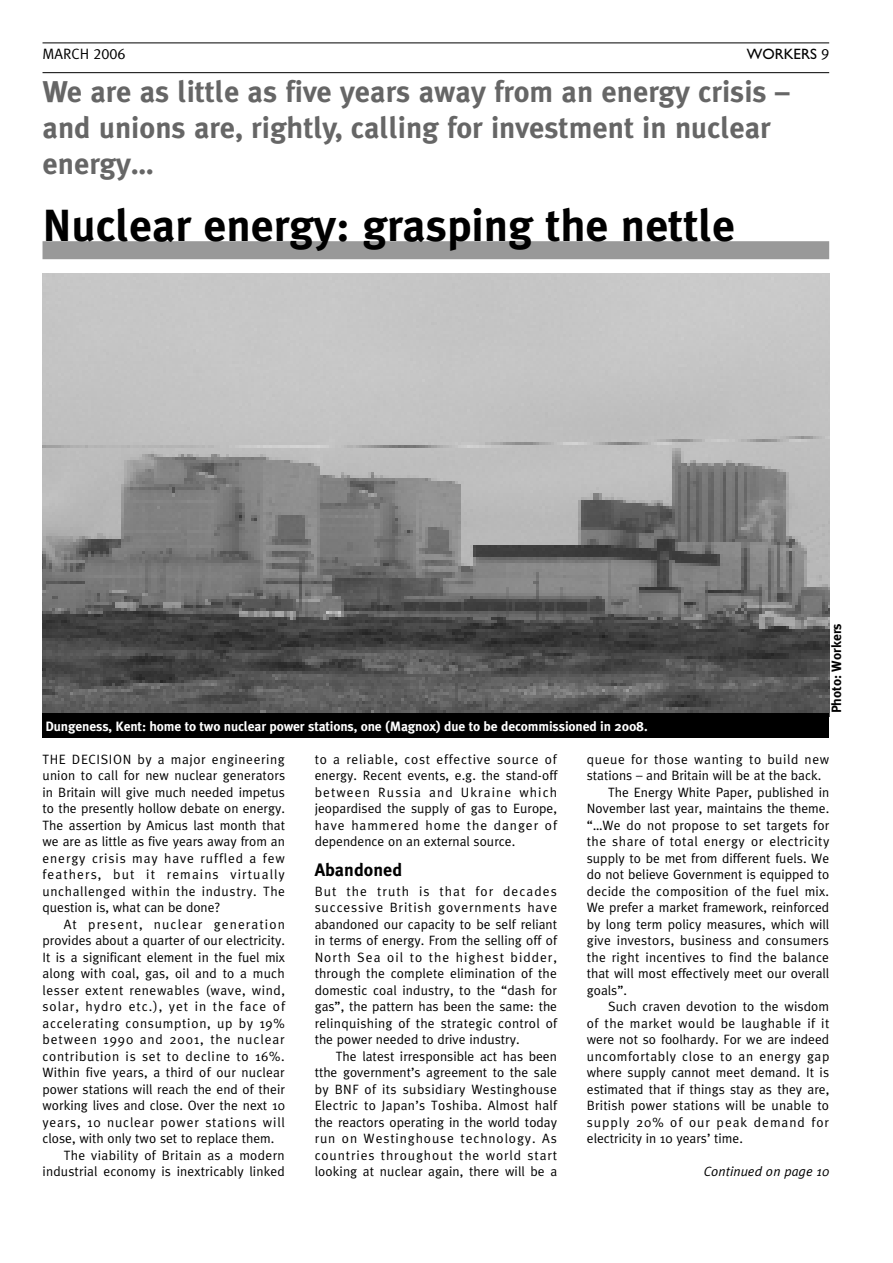
<style>
.page{position:relative;width:893px;height:1263px;background:#fff}
.page>*{position:absolute;margin:0;border:0;box-sizing:border-box;transform-origin:0 0}
.t1{font:700 45px "Meta Plus";color:#000}
.t2{font:700 30px/36px "Meta Plus";color:#666}
.t3{font:700 18px "Meta Plus";color:#000}
.t4{font:15px "Meta Plus Normal Caps";color:#000}
.t5{font:15px "Gill Sans";color:#000}
.t6{font:13.5px/16.5px "Meta Plus";letter-spacing:.01em;color:#000;text-align:justify}
.t7{font:13.5px "Meta Plus";letter-spacing:.07em;color:#000}
.t8{font:700 13.5px "Meta Plus";letter-spacing:-.01em;color:#fff}
.t9{font:13.5px "Meta Plus";letter-spacing:.035em;color:#000}
.t10{font:13.5px "Meta Plus";letter-spacing:.04em;color:#000}
.t11{font:13.5px "Meta Plus";letter-spacing:.05em;color:#000}
.t12{font:13.5px "Meta Plus";letter-spacing:.06em;color:#000}
.t13{font:13.5px "Meta Plus";letter-spacing:.045em;color:#000}
.t14{font:13.5px "Meta Plus";letter-spacing:.08em;color:#000}
.t15{font:italic 13.5px "Meta Plus";color:#000}
.t16{font:700 13.5px "Meta Plus";color:#000}
.s1{font-family:"Meta Plus Normal Caps"}
</style>
<div class="page">
<hr style="left:43px;top:43px;width:786px;height:1px;background:#000">
<hr style="left:43px;top:72px;width:786px;height:1px;background:#000">
<div style="left:43px;top:241px;width:786px;height:18px;background:#999"></div>
<img style="left:43px;top:274px;width:786px;height:439px">
<div style="left:43px;top:713px;width:786px;height:24px;background:#000"></div>
<p class="t4" style="left:43px;top:48px;width:85px">MARCH 2006</p>
<p class="t5" style="left:747px;top:45px;width:84px">WORKERS <span class="s1">9</span></p>
<h2 class="t2" style="left:43px;top:76px;width:748px">We are as little as five years away from an energy crisis – and unions are, rightly, calling for investment in nuclear energy…</h2>
<h1 class="t1" style="left:43px;top:210px;width:694px">Nuclear energy: grasping the nettle</h1>
<p class="t8" style="left:46px;top:721px;width:604px">Dungeness, Kent: home to two nuclear power stations, one (Magnox) due to be decommissioned in 2008.</p>
<p class="t16" style="left:832px;top:713px;width:92px;rotate:-90deg">Photo: Workers</p>
<p class="t6" style="left:43px;top:752px;width:244px">THE DECISION by a major engineering union to call for new nuclear generators in Britain will give much needed impetus to the presently hollow debate on energy.<br>The assertion by Amicus last month that we are as little as five years away from an energy crisis may have ruffled a few feathers, but it remains virtually unchallenged within the industry. The question is, what can be done?</p>
<p class="t14" style="left:64px;top:919px;width:223px">At present, nuclear generation</p>
<p class="t6" style="left:43px;top:933px;width:244px">provides about a quarter of our electricity.</p>
<p class="t6" style="left:43px;top:950px;width:244px">It is a significant element in the fuel mix</p>
<p class="t6" style="left:43px;top:966px;width:244px">along with coal, gas, oil and to a much</p>
<p class="t10" style="left:43px;top:985px;width:244px">lesser extent renewables (wave, wind,</p>
<p class="t7" style="left:43px;top:1002px;width:244px">solar, hydro etc.), yet in the face of</p>
<p class="t11" style="left:43px;top:1018px;width:244px">accelerating consumption, up by 19%</p>
<p class="t7" style="left:43px;top:1035px;width:244px">between 1990 and 2001, the nuclear</p>
<p class="t11" style="left:43px;top:1051px;width:244px">contribution is set to decline to 16%.</p>
<p class="t6" style="left:43px;top:1065px;width:244px">Within five years, a third of our nuclear</p>
<p class="t6" style="left:43px;top:1082px;width:244px">power stations will reach the end of their</p>
<p class="t6" style="left:43px;top:1098px;width:244px">working lives and close. Over the next 10</p>
<p class="t12" style="left:43px;top:1117px;width:244px">years, 10 nuclear power stations will</p>
<p class="t6" style="left:43px;top:1131px;width:233px">close, with only two set to replace them.</p>
<p class="t6" style="left:64px;top:1148px;width:222px">The viability of Britain as a modern</p>
<p class="t6" style="left:43px;top:1164px;width:244px">industrial economy is inextricably linked</p>
<p class="t6" style="left:315px;top:752px;width:244px">to a reliable, cost effective source of energy. Recent events, e.g. the stand-off between Russia and Ukraine which jeopardised the supply of gas to Europe, have hammered home the danger of dependence on an external source.</p>
<h3 class="t3" style="left:315px;top:863px;width:89px">Abandoned</h3>
<p class="t6" style="left:315px;top:884px;width:244px">But the truth is that for decades successive British governments have abandoned our capacity to be self reliant in terms of energy. From the selling off of North Sea oil to the highest bidder, through the complete elimination of the domestic coal industry, to the “dash for gas”, the pattern has been the same: the relinquishing of the strategic control of the power needed to drive industry.</p>
<p class="t6" style="left:315px;top:1049px;width:244px;text-indent:21px">The latest irresponsible act has been tthe government’s agreement to the sale by BNF of its subsidiary Westinghouse Electric to Japan’s Toshiba. Almost half the reactors operating in the world today run on Westinghouse technology. As countries throughout the world start looking at nuclear again, there will be a</p>
<p class="t10" style="left:587px;top:754px;width:244px">queue for those wanting to build new</p>
<p class="t6" style="left:587px;top:768px;width:236px">stations – and Britain will be at the back.</p>
<p class="t6" style="left:608px;top:785px;width:223px">The Energy White Paper, published in</p>
<p class="t6" style="left:587px;top:801px;width:244px">November last year, maintains the theme.</p>
<p class="t6" style="left:587px;top:818px;width:244px">“…We do not propose to set targets for</p>
<p class="t9" style="left:587px;top:837px;width:244px">the share of total energy or electricity</p>
<p class="t6" style="left:587px;top:851px;width:244px">supply to be met from different fuels. We</p>
<p class="t6" style="left:587px;top:867px;width:244px">do not believe Government is equipped to</p>
<p class="t6" style="left:587px;top:884px;width:244px">decide the composition of the fuel mix.</p>
<p class="t6" style="left:587px;top:900px;width:244px">We prefer a market framework, reinforced</p>
<p class="t6" style="left:587px;top:917px;width:244px">by long term policy measures, which will</p>
<p class="t6" style="left:587px;top:933px;width:244px">give investors, business and consumers</p>
<p class="t6" style="left:587px;top:950px;width:244px">the right incentives to find the balance</p>
<p class="t6" style="left:587px;top:966px;width:244px">that will most effectively meet our overall</p>
<p class="t6" style="left:587px;top:983px;width:42px">goals”.</p>
<p class="t6" style="left:608px;top:999px;width:223px">Such craven devotion to the wisdom</p>
<p class="t9" style="left:587px;top:1018px;width:244px">of the market would be laughable if it</p>
<p class="t6" style="left:587px;top:1032px;width:244px">were not so foolhardy. For we are indeed</p>
<p class="t13" style="left:587px;top:1051px;width:244px">uncomfortably close to an energy gap</p>
<p class="t6" style="left:587px;top:1065px;width:244px">where supply cannot meet demand. It is</p>
<p class="t6" style="left:587px;top:1082px;width:244px">estimated that if things stay as they are,</p>
<p class="t6" style="left:587px;top:1098px;width:244px">British power stations will be unable to</p>
<p class="t7" style="left:587px;top:1117px;width:244px">supply 20% of our peak demand for</p>
<p class="t6" style="left:587px;top:1131px;width:158px">electricity in 10 years’ time.</p>
<p class="t15" style="left:704px;top:1167px;width:127px">Continued on page 10</p>
</div>
